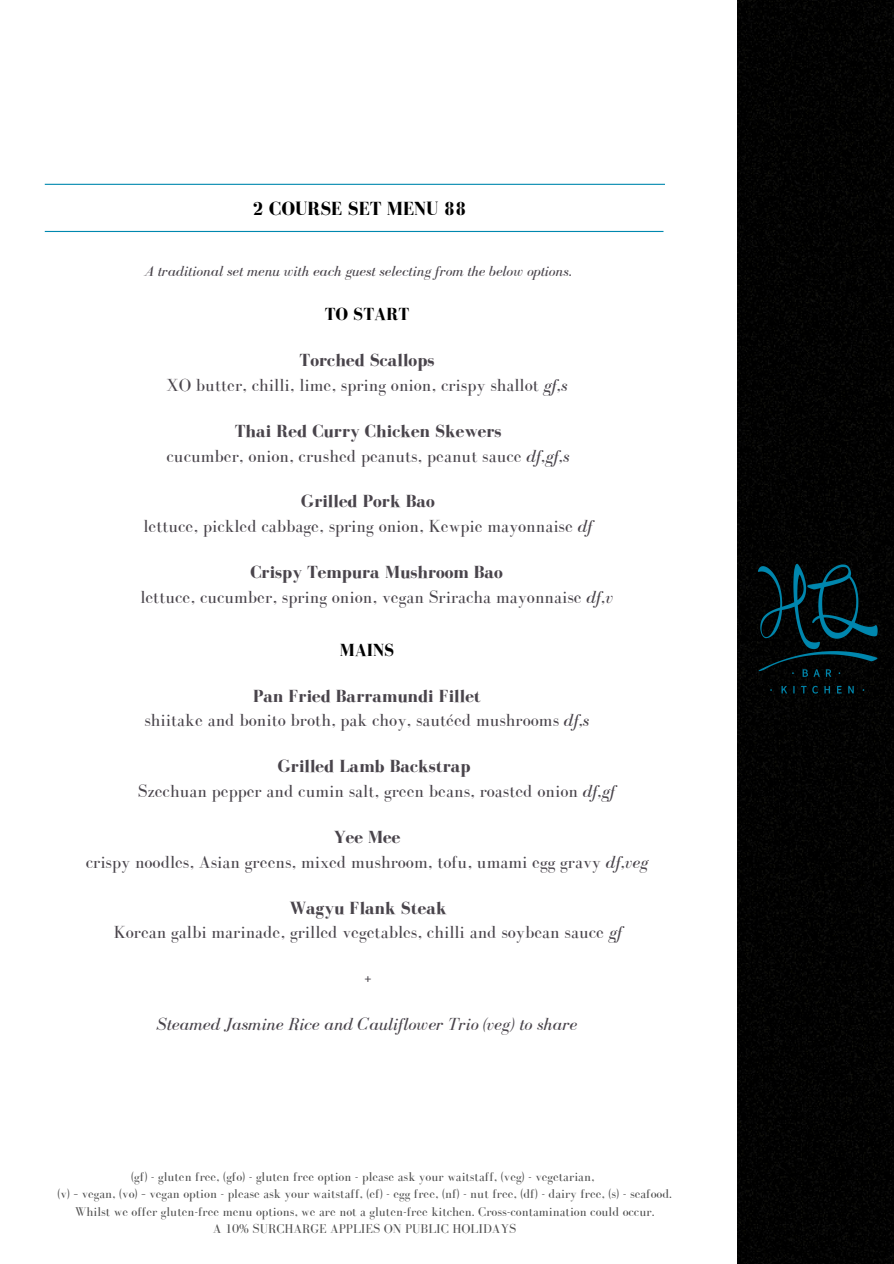
<style>
.page{position:relative;width:894px;height:1264px;background:#fff}
.page>*{position:absolute;margin:0;border:0;box-sizing:border-box;transform-origin:0 0}
.t1{font:700 19.5px "Bodoni FLF";color:#000}
.t2{font:18px/24.8px "Bodoni FLF";color:#49444b;text-align:center}
.t3{font:italic 18px "Bodoni FLF";color:#49444b}
.t4{font:700 18px "Bodoni FLF";color:#000}
.t5{font:italic 15px "Bodoni FLF";color:#49444b}
.t6{font:13.05px/17.5px "Bodoni FLF";color:#000;text-align:center}
.s1{font-weight:700}
.s2{font-style:italic}
</style>
<div class="page">
<div style="left:737px;top:0;width:156px;height:1263px;background:#010101"></div>
<img style="left:745px;top:564px;width:140px;height:130px">
<hr style="left:45px;top:184px;width:619px;height:1px;background:#0088af">
<hr style="left:45px;top:231px;width:618px;height:1px;background:#0088af">
<h2 class="t1" style="left:252px;top:198px;width:216px">2 COURSE SET MENU 88</h2>
<h1 class="t5" style="left:144px;top:263px;width:428px">A traditional set menu with each guest selecting from the below options.</h1>
<h2 class="t4" style="left:324px;top:304px;width:86px">TO START</h2>
<h2 class="t2" style="left:166px;top:348px;width:402px"><span class="s1">Torched Scallops<br></span>XO butter, chilli, lime, spring onion, crispy shallot <span class="s2">gf,s</span></h2>
<p class="t2" style="left:166px;top:418px;width:404px"><span class="s1">Thai Red Curry Chicken Skewers<br></span>cucumber, onion, crushed peanuts, peanut sauce <span class="s2">df,gf,s</span></p>
<p class="t2" style="left:143px;top:489px;width:451px"><span class="s1">Grilled Pork Bao<br></span>lettuce, pickled cabbage, spring onion, Kewpie mayonnaise <span class="s2">df</span></p>
<h2 class="t2" style="left:140px;top:559px;width:474px"><span class="s1">Crispy Tempura Mushroom Bao<br></span>lettuce, cucumber, spring onion, vegan Sriracha mayonnaise <span class="s2">df,v</span></h2>
<h2 class="t4" style="left:339px;top:640px;width:56px">MAINS</h2>
<p class="t2" style="left:144px;top:683px;width:446px"><span class="s1">Pan Fried Barramundi Fillet<br></span>shiitake and bonito broth, pak choy, sautéed mushrooms <span class="s2">df,s</span></p>
<h2 class="t2" style="left:138px;top:753px;width:479px"><span class="s1">Grilled Lamb Backstrap<br></span>Szechuan pepper and cumin salt, green beans, roasted onion <span class="s2">df,gf</span></h2>
<h2 class="t2" style="left:86px;top:824px;width:564px"><span class="s1">Yee Mee<br></span>crispy noodles, Asian greens, mixed mushroom, tofu, umami egg gravy <span class="s2">df,veg</span></h2>
<h1 class="t2" style="left:114px;top:895px;width:510px"><span class="s1">Wagyu Flank Steak<br></span>Korean galbi marinade, grilled vegetables, chilli and soybean sauce <span class="s2">gf</span></h1>
<h2 class="t2" style="left:364px;top:965px;width:8px">+</h2>
<h2 class="t3" style="left:156px;top:1014px;width:422px">Steamed Jasmine Rice and Cauliflower Trio (veg) to share</h2>
<p class="t6" style="left:57px;top:1167px;width:616px">(gf) - gluten free, (gfo) - gluten free option - please ask your waitstaff, (veg) - vegetarian,<br>(v) – vegan, (vo) – vegan option - please ask your waitstaff, (ef) - egg free, (nf) - nut free, (df) - dairy free, (s) - seafood.<br>Whilst we offer gluten-free menu options, we are not a gluten-free kitchen. Cross-contamination could occur.<br>A 10% SURCHARGE APPLIES ON PUBLIC HOLIDAYS</p>
</div>
